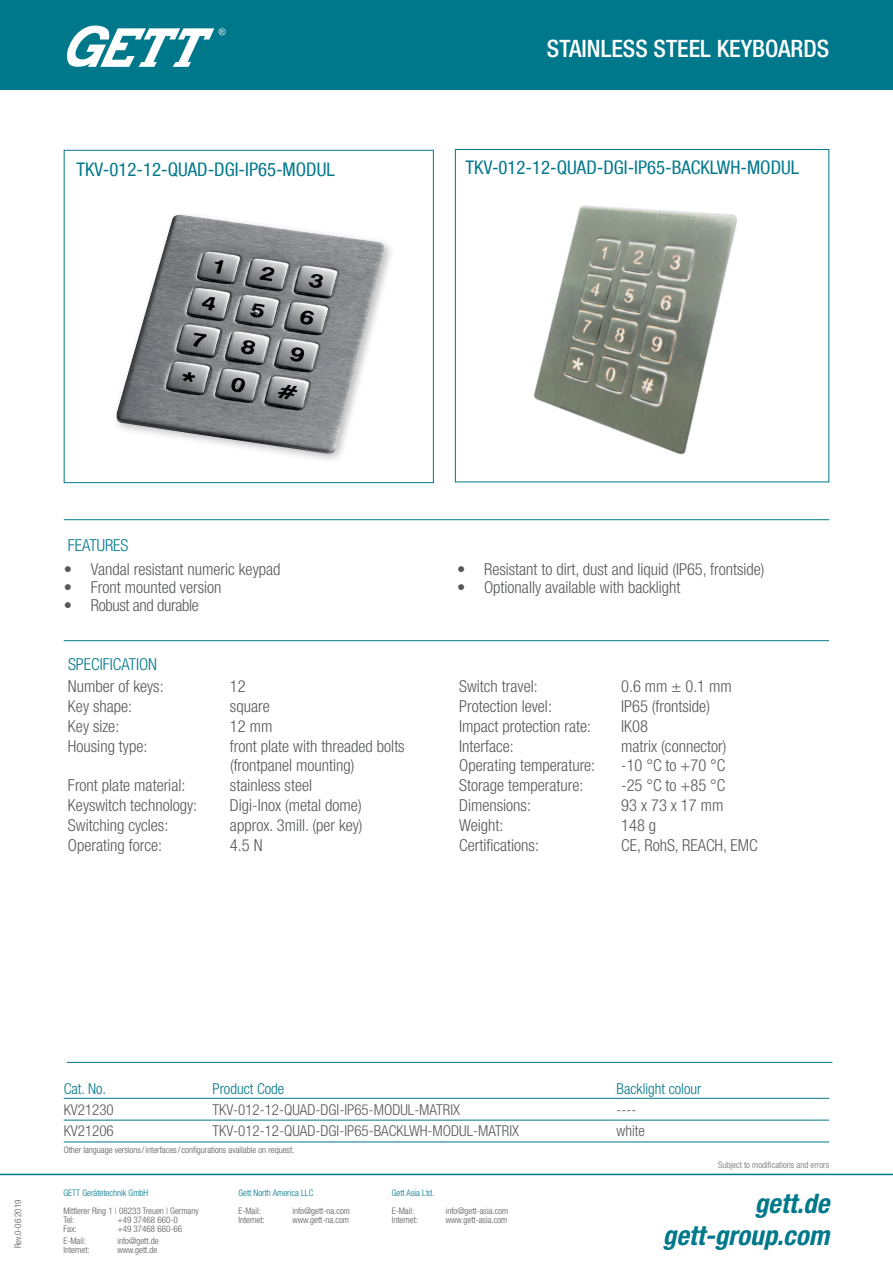
<style>
.page{position:relative;width:893px;height:1263px;background:#fff}
.page>*{position:absolute;margin:0;border:0;box-sizing:border-box;transform-origin:0 0}
.t1{font:italic 700 condensed 27px/32.4px "Helvetica Neue LT Pro";color:#00788b;text-align:right}
.t2{font:500 condensed 24px "Helvetica Neue LT Com";color:#fff}
.t3{font:condensed 18.75px "Helvetica Neue LT Com";color:#00788b}
.t4{font:300 condensed 16.5px/19.8px "Helvetica Neue LT Com";color:#57585a}
.t5{font:300 condensed 16.5px "Helvetica Neue LT Com";color:#00788b}
.t6{font:300 condensed 16.5px "Helvetica Neue LT Com";letter-spacing:-.02em;color:#57585a}
.t7{font:300 condensed 15px "Helvetica Neue LT Com";color:#57585a}
.t8{font:300 condensed 15px "Helvetica Neue LT Com";color:#00788b}
.t9{font:300 condensed 9px/9px "Helvetica Neue LT Com";color:#57585a}
.t10{font:300 condensed 9px "Helvetica Neue LT Com";color:#00788b}
.t11{font:300 condensed 9px "Helvetica Neue LT Com";color:#6c6d70}
</style>
<div class="page">
<div style="left:0;top:0;width:893px;height:90px;background:#00788b"></div>
<hr style="left:0;top:1174px;width:893px;height:1px;background:#00788b">
<hr style="left:64px;top:640px;width:765px;height:1px;background:#00788b">
<hr style="left:67px;top:1062px;width:765px;height:1px;background:#00788b">
<img style="left:116px;top:214px;width:275px;height:246px">
<div style="left:64px;top:150px;width:370px;height:333px;border:1px solid #00788b"></div>
<svg style="left:67px;top:26px;width:159px;height:41px"></svg>
<img style="left:533px;top:205px;width:204px;height:250px">
<div style="left:455px;top:149px;width:374px;height:333px;border:1px solid #00788b"></div>
<hr style="left:64px;top:519px;width:765px;height:1px;background:#00788b">
<svg style="left:64px;top:1119px;width:765px;height:24px"></svg>
<hr style="left:64px;top:1098px;width:149px;height:1px;background:#00788b">
<hr style="left:213px;top:1098px;width:404px;height:1px;background:#00788b">
<hr style="left:617px;top:1098px;width:212px;height:1px;background:#00788b">
<hr style="left:64px;top:1120px;width:149px;height:1px;background:#00788b">
<hr style="left:213px;top:1120px;width:404px;height:1px;background:#00788b">
<hr style="left:617px;top:1120px;width:212px;height:1px;background:#00788b">
<hr style="left:64px;top:1141px;width:149px;height:1px;background:#00788b">
<hr style="left:213px;top:1141px;width:404px;height:1px;background:#00788b">
<hr style="left:617px;top:1141px;width:212px;height:1px;background:#00788b">
<h2 class="t2" style="left:547px;top:35px;width:284px">STAINLESS STEEL KEYBOARDS</h2>
<p class="t3" style="left:77px;top:158px;width:260px">TKV-012-12-QUAD-DGI-IP65-MODUL</p>
<p class="t3" style="left:466px;top:156px;width:335px">TKV-012-12-QUAD-DGI-IP65-BACKLWH-MODUL</p>
<p class="t5" style="left:68px;top:536px;width:62px">FEATURES</p>
<p class="t4" style="left:64px;top:559px;width:218px">• Vandal resistant numeric keypad</p>
<p class="t4" style="left:64px;top:577px;width:159px">• Front mounted version</p>
<p class="t6" style="left:64px;top:595px;width:137px">• Robust and durable</p>
<p class="t5" style="left:68px;top:655px;width:91px">SPECIFICATION</p>
<p class="t4" style="left:68px;top:676px;width:97px">Number of keys:</p>
<p class="t4" style="left:230px;top:676px;width:17px">12</p>
<p class="t4" style="left:68px;top:696px;width:66px">Key shape:</p>
<p class="t4" style="left:230px;top:696px;width:41px">square</p>
<p class="t4" style="left:68px;top:716px;width:53px">Key size:</p>
<p class="t4" style="left:230px;top:716px;width:44px">12 mm</p>
<p class="t4" style="left:68px;top:736px;width:81px">Housing type:</p>
<p class="t4" style="left:230px;top:736px;width:176px">front plate with threaded bolts (frontpanel mounting)</p>
<p class="t4" style="left:68px;top:775px;width:119px">Front plate material:</p>
<p class="t4" style="left:230px;top:775px;width:84px">stainless steel</p>
<p class="t4" style="left:68px;top:795px;width:131px">Keyswitch technology:</p>
<p class="t4" style="left:230px;top:795px;width:133px">Digi-Inox (metal dome)</p>
<p class="t4" style="left:68px;top:815px;width:102px">Switching cycles:</p>
<p class="t4" style="left:230px;top:815px;width:134px">approx. 3mill. (per key)</p>
<p class="t4" style="left:68px;top:835px;width:96px">Operating force:</p>
<p class="t4" style="left:230px;top:835px;width:34px">4.5 N</p>
<p class="t4" style="left:457px;top:559px;width:309px">• Resistant to dirt, dust and liquid (IP65, frontside)</p>
<p class="t4" style="left:457px;top:577px;width:225px">• Optionally available with backlight</p>
<p class="t4" style="left:459px;top:676px;width:80px">Switch travel:</p>
<p class="t4" style="left:621px;top:676px;width:112px">0.6 mm ± 0.1 mm</p>
<p class="t4" style="left:459px;top:696px;width:94px">Protection level:</p>
<p class="t4" style="left:621px;top:696px;width:90px">IP65 (frontside)</p>
<p class="t4" style="left:459px;top:716px;width:133px">Impact protection rate:</p>
<p class="t4" style="left:621px;top:716px;width:28px">IK08</p>
<p class="t4" style="left:459px;top:736px;width:56px">Interface:</p>
<p class="t4" style="left:621px;top:736px;width:107px">matrix (connector)</p>
<p class="t4" style="left:459px;top:756px;width:138px">Operating temperature:</p>
<p class="t4" style="left:621px;top:756px;width:106px">-10 °C to +70 °C</p>
<p class="t4" style="left:459px;top:775px;width:126px">Storage temperature:</p>
<p class="t4" style="left:621px;top:775px;width:106px">-25 °C to +85 °C</p>
<p class="t4" style="left:459px;top:795px;width:73px">Dimensions:</p>
<p class="t4" style="left:621px;top:795px;width:104px">93 x 73 x 17 mm</p>
<p class="t4" style="left:459px;top:815px;width:46px">Weight:</p>
<p class="t4" style="left:621px;top:815px;width:37px">148 g</p>
<p class="t4" style="left:459px;top:835px;width:81px">Certifications:</p>
<p class="t4" style="left:621px;top:835px;width:138px">CE, RohS, REACH, EMC</p>
<p class="t9" style="left:13px;top:1248px;width:50px;rotate:-90deg">Rev.0-06 2019</p>
<p class="t8" style="left:64px;top:1080px;width:44px">Cat. No.</p>
<p class="t8" style="left:213px;top:1080px;width:73px">Product Code</p>
<p class="t8" style="left:617px;top:1080px;width:86px">Backlight colour</p>
<p class="t7" style="left:64px;top:1100px;width:52px">KV21230</p>
<p class="t7" style="left:213px;top:1100px;width:249px">TKV-012-12-QUAD-DGI-IP65-MODUL-MATRIX</p>
<p class="t7" style="left:617px;top:1100px;width:21px">----</p>
<p class="t7" style="left:64px;top:1122px;width:52px">KV21206</p>
<p class="t7" style="left:213px;top:1122px;width:308px">TKV-012-12-QUAD-DGI-IP65-BACKLWH-MODUL-MATRIX</p>
<p class="t7" style="left:617px;top:1122px;width:30px">white</p>
<p class="t9" style="left:64px;top:1145px;width:232px">Other language versions/interfaces/ configurations available on request.</p>
<p class="t11" style="left:718px;top:1160px;width:112px">Subject to modifications and errors</p>
<p class="t10" style="left:63px;top:1188px;width:86px">GETT Gerätetechnik GmbH</p>
<p class="t9" style="left:63px;top:1206px;width:137px">Mittlerer Ring 1 | 08233 Treuen | Germany<br>Tel:</p>
<p class="t9" style="left:117px;top:1215px;width:62px">+49 37468 660-0</p>
<p class="t9" style="left:63px;top:1224px;width:15px">Fax:</p>
<p class="t9" style="left:117px;top:1224px;width:66px">+49 37468 660-66</p>
<p class="t9" style="left:63px;top:1236px;width:24px">E-Mail:</p>
<p class="t9" style="left:117px;top:1236px;width:43px">info@gett.de</p>
<p class="t9" style="left:63px;top:1245px;width:28px">Internet:</p>
<p class="t9" style="left:117px;top:1245px;width:41px">www.gett.de</p>
<p class="t10" style="left:238px;top:1188px;width:76px">Gett North America LLC</p>
<p class="t9" style="left:238px;top:1206px;width:24px">E-Mail:</p>
<p class="t9" style="left:292px;top:1206px;width:59px">info@gett-na.com</p>
<p class="t9" style="left:238px;top:1215px;width:28px">Internet:</p>
<p class="t9" style="left:292px;top:1215px;width:58px">www.gett-na.com</p>
<p class="t10" style="left:392px;top:1188px;width:44px">Gett Asia Ltd.</p>
<p class="t9" style="left:392px;top:1206px;width:24px">E-Mail:</p>
<p class="t9" style="left:446px;top:1206px;width:64px">info@gett-asia.com</p>
<p class="t9" style="left:392px;top:1215px;width:28px">Internet:</p>
<p class="t9" style="left:446px;top:1215px;width:63px">www.gett-asia.com</p>
<h1 class="t1" style="left:663px;top:1187px;width:168px">gett.de gett-group.com</h1>
</div>
